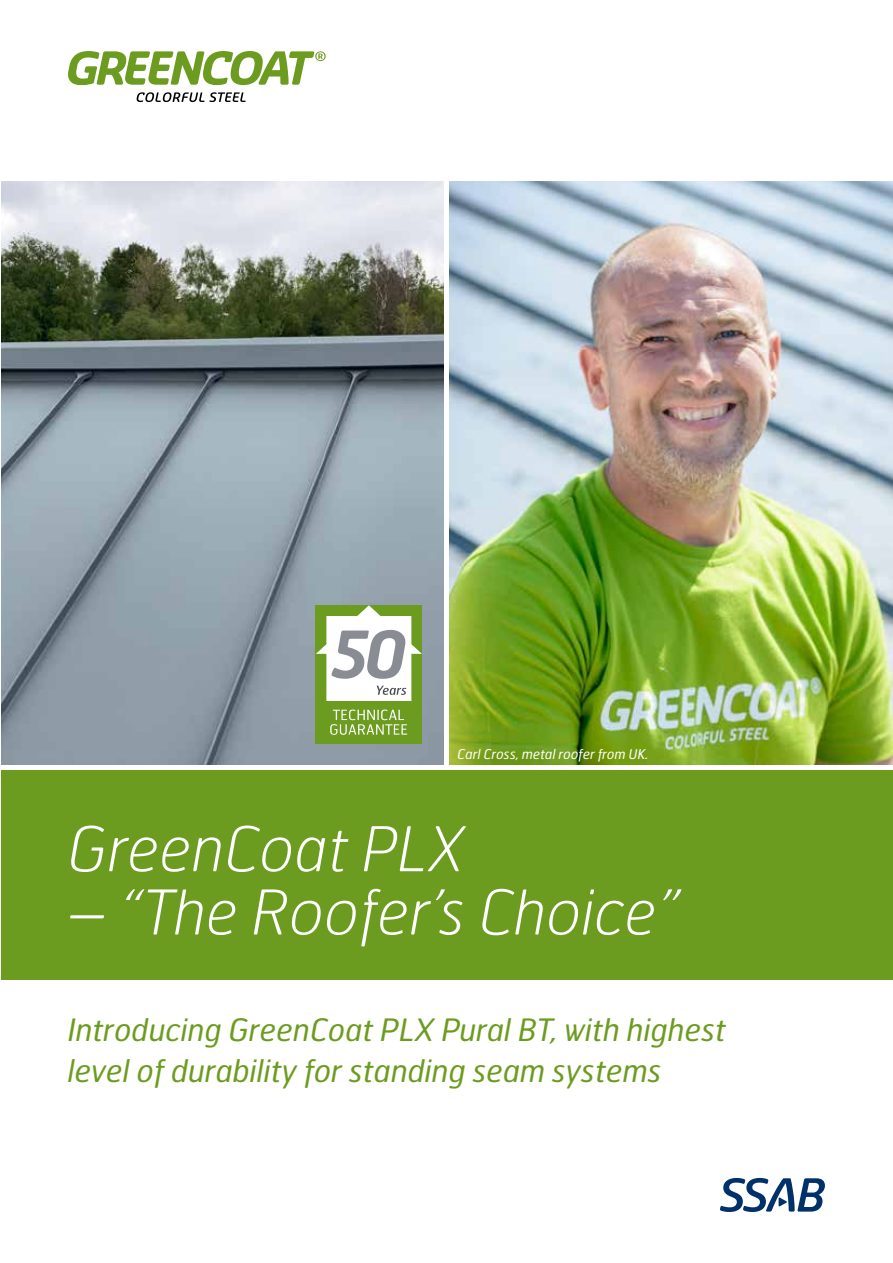
<style>
.page{position:relative;width:893px;height:1263px;background:#fff}
.page>*{position:absolute;margin:0;border:0;box-sizing:border-box;transform-origin:0 0}
.t1{font:italic 100 61.5px "Hermes FB";color:#fff}
.t2{font:italic 30.75px/41px "Hermes FB";color:#6c9c1f}
.t3{font:italic 13.5px "Hermes FB";color:#fff}
</style>
<div class="page">
<img style="left:450px;top:181px;width:443px;height:584px">
<div style="left:1px;top:770px;width:892px;height:210px;background:#6c9c1f"></div>
<svg style="left:720px;top:1178px;width:105px;height:34px"></svg>
<img style="left:1px;top:181px;width:442px;height:584px">
<svg style="left:68px;top:51px;width:258px;height:34px"></svg>
<svg style="left:137px;top:92px;width:109px;height:10px"></svg>
<div style="left:316px;top:605px;width:106px;height:138px;background:#6c9c1f"></div>
<svg style="left:316px;top:605px;width:106px;height:96px"></svg>
<svg style="left:330px;top:709px;width:77px;height:26px"></svg>
<p class="t3" style="left:458px;top:745px;width:192px">Carl Cross, metal roofer from UK.</p>
<h1 class="t1" style="left:68px;top:810px;width:400px">GreenCoat PLX</h1>
<h1 class="t1" style="left:68px;top:873px;width:614px">– “The Roofer’s Choice”</h1>
<p class="t2" style="left:68px;top:1008px;width:660px">Introducing GreenCoat PLX Pural BT, with highest level of durability for standing seam systems</p>
</div>
